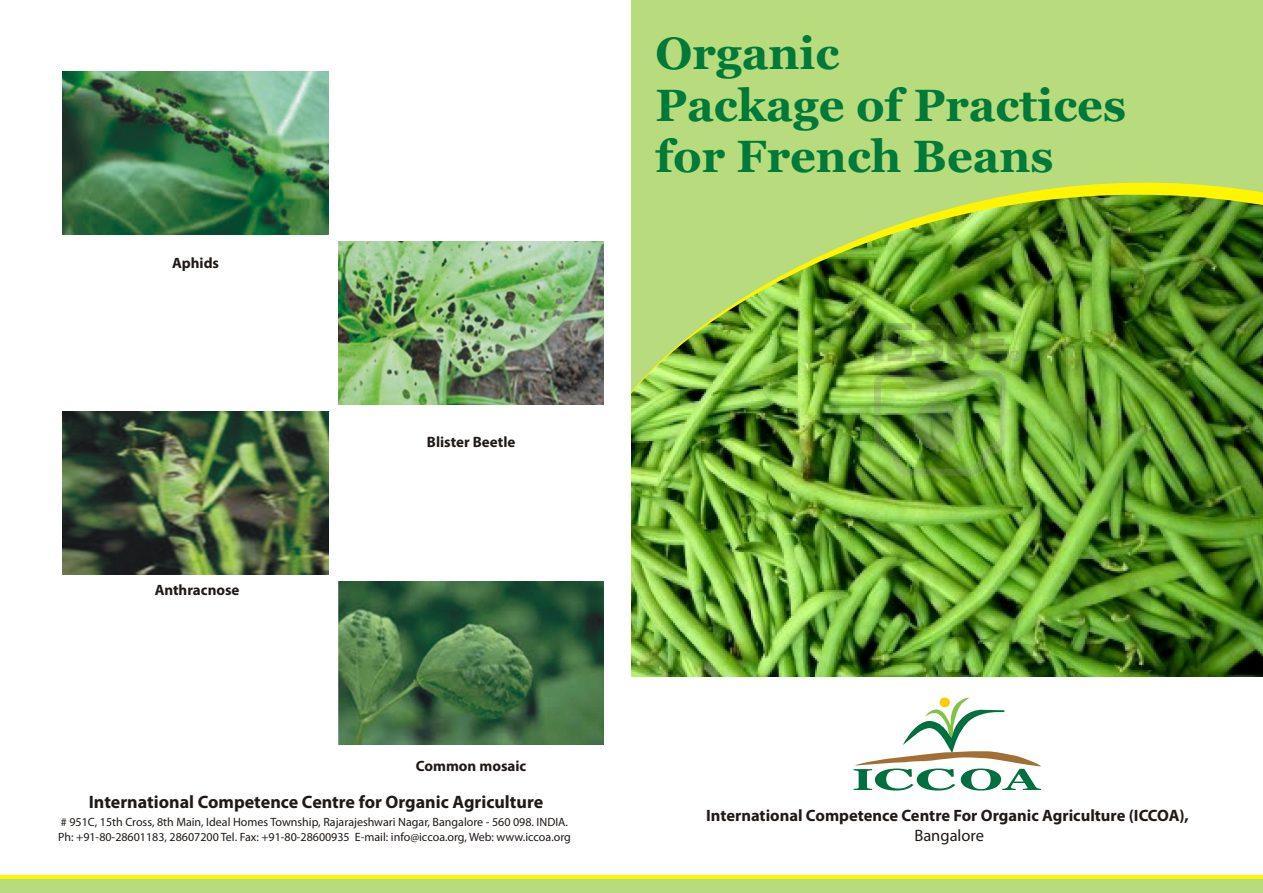
<style>
.page{position:relative;width:1263px;height:893px;background:#fff}
.page>*{position:absolute;margin:0;border:0;box-sizing:border-box;transform-origin:0 0}
.t1{font:700 45px/51.2px "Georgia";color:#007a38}
.t2{font:700 18px "Myriad Pro";color:#1f1a17}
.t3{font:700 16.5px "Myriad Pro";color:#1f1a17}
.t4{font:16.5px "Myriad Pro";color:#1f1a17}
.t5{font:700 15px "Myriad Pro";color:#1f1a17}
.t6{font:12px/14.4px "Myriad Pro";color:#1f1a17}
</style>
<div class="page">
<img style="left:631px;top:404px;width:632px;height:272px">
<svg style="left:631px;top:0;width:632px;height:404px;background:#95bd5a"></svg>
<svg style="left:853px;top:698px;width:188px;height:92px"></svg>
<div style="left:939px;top:697px;width:11px;height:10px;background:#facf00;border-radius:50%"></div>
<div style="left:631px;top:879px;width:632px;height:14px;background:#b8db7d"></div>
<hr style="left:631px;top:875px;width:632px;height:4px;background:#fff500">
<div style="left:0;top:879px;width:631px;height:14px;background:#b8db7d"></div>
<hr style="left:0;top:875px;width:631px;height:4px;background:#fff500">
<img style="left:63px;top:72px;width:265px;height:162px">
<img style="left:63px;top:412px;width:265px;height:162px">
<img style="left:338px;top:582px;width:266px;height:162px">
<img style="left:338px;top:242px;width:266px;height:162px">
<p class="t5" style="left:172px;top:257px;width:49px">Aphids</p>
<p class="t5" style="left:155px;top:583px;width:86px">Anthracnose</p>
<p class="t5" style="left:427px;top:435px;width:90px">Blister Beetle</p>
<p class="t5" style="left:416px;top:760px;width:112px">Common mosaic</p>
<h2 class="t2" style="left:89px;top:795px;width:456px">International Competence Centre for Organic Agriculture</h2>
<p class="t6" style="left:58px;top:816px;width:514px"># 951C, 15th Cross, 8th Main, Ideal Homes Township, Rajarajeshwari Nagar, Bangalore - 560 098. INDIA.<br>Ph: +91-80-28601183, 28607200 Tel. Fax: +91-80-28600935 E-mail: info@iccoa.org, Web: www.iccoa.org</p>
<h1 class="t1" style="left:655px;top:32px;width:472px">Organic<br>Package of Practices for French Beans</h1>
<h3 class="t3" style="left:706px;top:809px;width:484px">International Competence Centre For Organic Agriculture (ICCOA),</h3>
<h3 class="t4" style="left:914px;top:829px;width:71px">Bangalore</h3>
</div>
